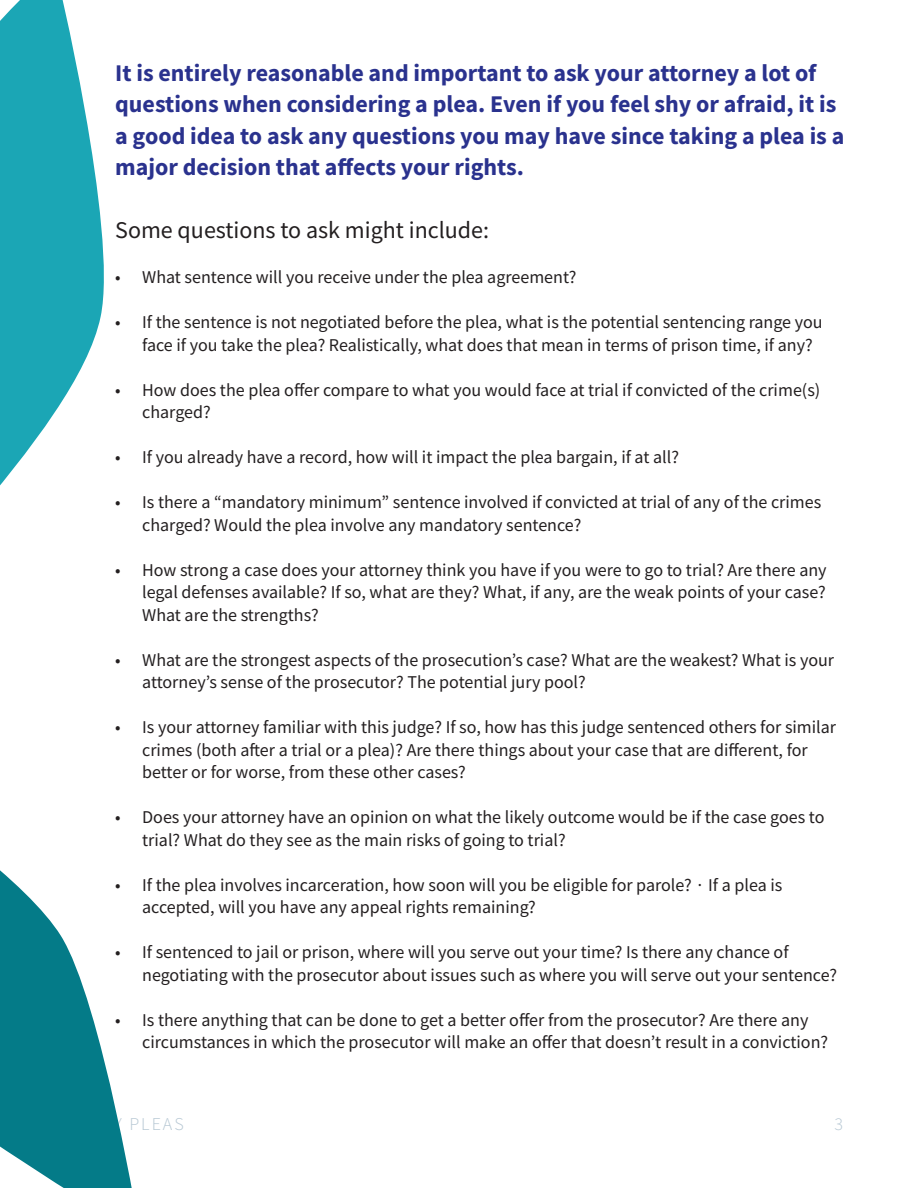
<style>
.page{position:relative;width:918px;height:1188px;background:#fff}
.page>*{position:absolute;margin:0;border:0;box-sizing:border-box;transform-origin:0 0}
.t1{font:700 24px/31.5px "Source Sans Pro";color:#2a328e}
.t2{font:24px "Source Sans Pro";color:#231f20}
.t3{font:18px/22.5px "Source Sans Pro";color:#231f20}
.t4{font:300 18px "Source Sans Pro";letter-spacing:.11em;color:#b6c7d3}
</style>
<div class="page">
<svg style="left:0;top:908px;width:132px;height:280px;fill:#047b88"></svg>
<svg style="left:0;top:0;width:104px;height:908px"></svg>
<p class="t1" style="left:115px;top:59px;width:731px">It is entirely reasonable and important to ask your attorney a lot of questions when considering a plea. Even if you feel shy or afraid, it is a good idea to ask any questions you may have since taking a plea is a major decision that affects your rights.</p>
<h1 class="t2" style="left:115px;top:221px;width:375px">Some questions to ask might include:</h1>
<p class="t3" style="left:115px;top:267px;width:463px">• What sentence will you receive under the plea agreement?</p>
<p class="t3" style="left:142px;top:312px;width:682px;text-indent:-27px">• If the sentence is not negotiated before the plea, what is the potential sentencing range you face if you take the plea? Realistically, what does that mean in terms of prison time, if any?</p>
<p class="t3" style="left:142px;top:380px;width:680px;text-indent:-27px">• How does the plea offer compare to what you would face at trial if convicted of the crime(s) charged?</p>
<p class="t3" style="left:115px;top:447px;width:565px">• If you already have a record, how will it impact the plea bargain, if at all?</p>
<p class="t3" style="left:142px;top:492px;width:681px;text-indent:-27px">• Is there a “mandatory minimum” sentence involved if convicted at trial of any of the crimes charged? Would the plea involve any mandatory sentence?</p>
<p class="t3" style="left:142px;top:560px;width:686px;text-align:justify;text-indent:-27px">• How strong a case does your attorney think you have if you were to go to trial? Are there any legal defenses available? If so, what are they? What, if any, are the weak points of your case?<br>What are the strengths?</p>
<p class="t3" style="left:142px;top:650px;width:693px;text-indent:-27px">• What are the strongest aspects of the prosecution’s case? What are the weakest? What is your attorney’s sense of the prosecutor? The potential jury pool?</p>
<p class="t3" style="left:142px;top:717px;width:696px;text-indent:-27px">• Is your attorney familiar with this judge? If so, how has this judge sentenced others for similar crimes (both after a trial or a plea)? Are there things about your case that are different, for better or for worse, from these other cases?</p>
<p class="t3" style="left:142px;top:807px;width:684px;text-indent:-27px">• Does your attorney have an opinion on what the likely outcome would be if the case goes to trial? What do they see as the main risks of going to trial?</p>
<p class="t3" style="left:142px;top:875px;width:642px;text-indent:-27px">• If the plea involves incarceration, how soon will you be eligible for parole? ∙ If a plea is accepted, will you have any appeal rights remaining?</p>
<p class="t3" style="left:142px;top:942px;width:696px;text-indent:-27px">• If sentenced to jail or prison, where will you serve out your time? Is there any chance of negotiating with the prosecutor about issues such as where you will serve out your sentence?</p>
<p class="t3" style="left:142px;top:1010px;width:687px;text-indent:-27px">• Is there anything that can be done to get a better offer from the prosecutor? Are there any circumstances in which the prosecutor will make an offer that doesn’t result in a conviction?</p>
<p class="t4" style="left:62px;top:1113px;width:123px">GUILTY PLEAS</p>
<p class="t4" style="left:835px;top:1113px;width:10px">3</p>
</div>
